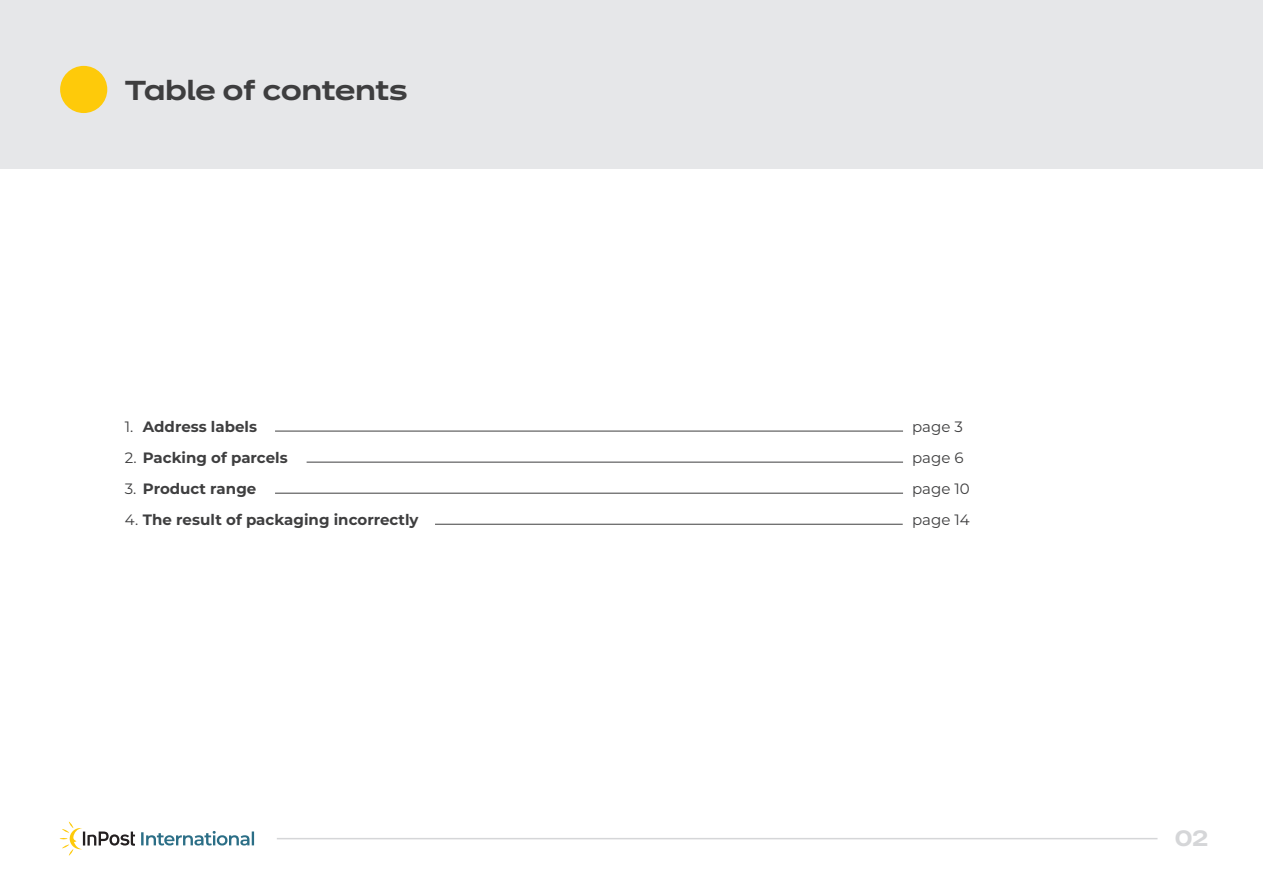
<style>
.page{position:relative;width:1263px;height:893px;background:#fff}
.page>*{position:absolute;margin:0;border:0;box-sizing:border-box;transform-origin:0 0}
.t1{font:600 27px "Dinamit";color:#3e3e3f}
.t2{font:600 21.9px "Dinamit";color:#d5d6d8}
.t3{font:700 15px "Montserrat";color:#3e3e3f}
.t4{font:15px "Montserrat";color:#3e3e3f}
.s1{font-weight:400}
</style>
<div class="page">
<svg style="left:141px;top:831px;width:113px;height:14px"></svg>
<svg style="left:60px;top:821px;width:75px;height:35px"></svg>
<hr style="left:277px;top:838px;width:880px;height:1px;background:#d5d6d8">
<div style="left:0;top:0;width:1263px;height:168px;background:#e6e7e9"></div>
<hr style="left:275px;top:431px;width:628px;height:1px;background:#3e3e3f">
<hr style="left:307px;top:462px;width:596px;height:1px;background:#3e3e3f">
<hr style="left:275px;top:493px;width:628px;height:1px;background:#3e3e3f">
<hr style="left:435px;top:524px;width:468px;height:1px;background:#3e3e3f">
<div style="left:60px;top:66px;width:47px;height:47px;background:#feca0a;border-radius:50%"></div>
<p class="t1" style="left:125px;top:67px;width:284px">Table of contents</p>
<p class="t3" style="left:125px;top:416px;width:134px"><span class="s1">1.</span> Address labels</p>
<p class="t3" style="left:125px;top:447px;width:164px"><span class="s1">2.</span> Packing of parcels</p>
<p class="t3" style="left:125px;top:478px;width:133px"><span class="s1">3.</span> Product range</p>
<p class="t3" style="left:125px;top:509px;width:295px"><span class="s1">4.</span> The result of packaging incorrectly</p>
<p class="t4" style="left:912px;top:416px;width:52px">page 3</p>
<p class="t4" style="left:912px;top:447px;width:53px">page 6</p>
<p class="t4" style="left:912px;top:479px;width:59px">page 10</p>
<p class="t4" style="left:912px;top:510px;width:59px">page 14</p>
<h2 class="t2" style="left:1175px;top:819px;width:35px">02</h2>
</div>
